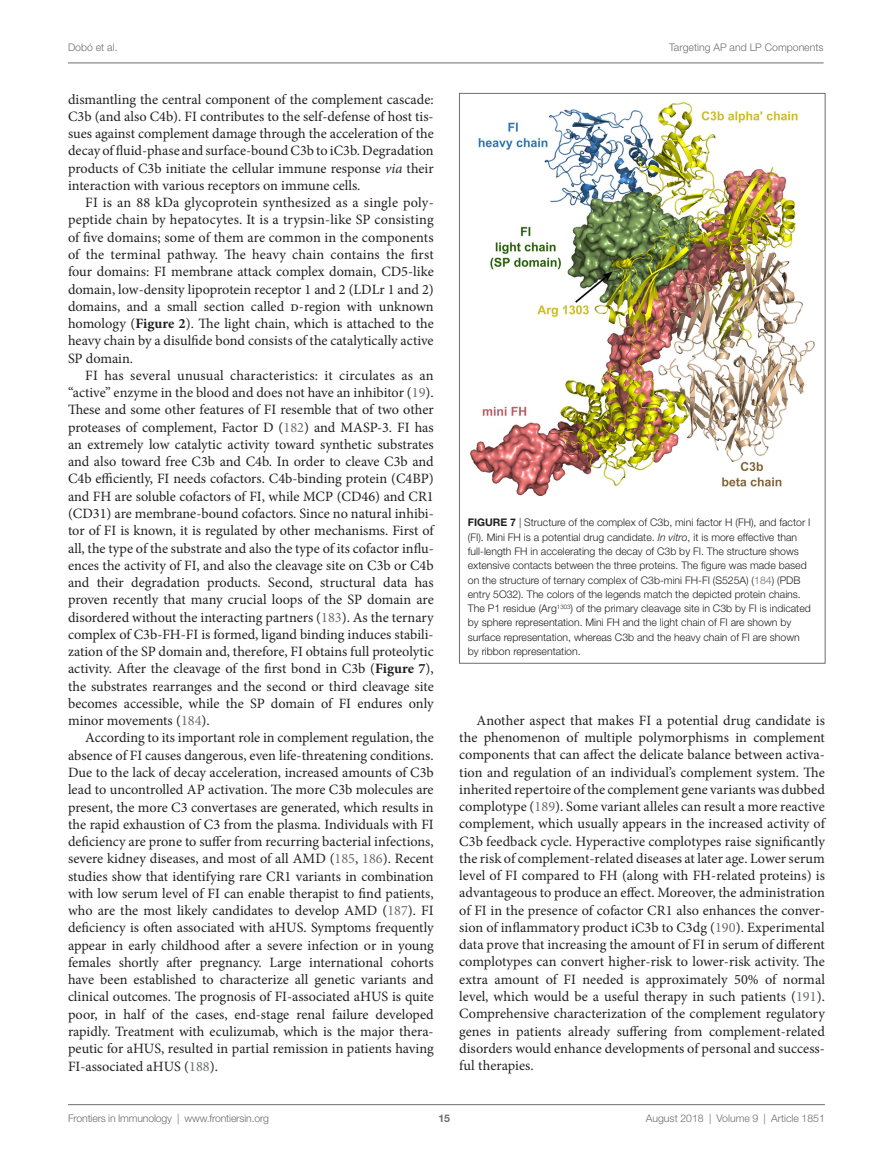
<style>
.page{position:relative;width:893px;height:1170px;background:#fff}
.page>*{position:absolute;margin:0;border:0;box-sizing:border-box;transform-origin:0 0}
.t1{font:14.25px/17.2px "Minion Pro";color:#231f20;text-align:justify}
.t2{font:300 10.5px/14.2px "Helvetica Neue LT Std";color:#231f20}
.t3{font:300 10.5px "Helvetica Neue LT Std";color:#6c6d70}
.t4{font:700 10.5px "Helvetica Neue LT Std";color:#6c6d70}
.s1{font-style:italic}
.s2{font-weight:700}
.s3{color:#6c6d70}
</style>
<div class="page">
<img style="left:470px;top:102px;width:345px;height:394px">
<hr style="left:68px;top:1104px;width:757px;height:1px;background:#6c6d70">
<hr style="left:68px;top:63px;width:755px;height:1px;background:#6c6d70">
<p class="t3" style="left:68px;top:41px;width:51px">Dobó et al.</p>
<p class="t3" style="left:669px;top:41px;width:156px">Targeting AP and LP Components</p>
<p class="t1" style="left:68px;top:90px;width:367px">dismantling the central component of the complement cascade:<br>C3b (and also C4b). FI contributes to the self-defense of host tis&shy;sues against complement damage through the acceleration of the decay of fluid-phase and surface-bound C3b to iC3b. Degradation products of C3b initiate the cellular immune response <span class="s1">via</span> their interaction with various receptors on immune cells.</p>
<p class="t1" style="left:68px;top:194px;width:367px;text-indent:17px">FI is an 88 kDa glycoprotein synthesized as a single poly&shy;peptide chain by hepatocytes. It is a trypsin-like SP consisting of five domains; some of them are common in the components of the terminal pathway. The heavy chain contains the first four domains: FI membrane attack complex domain, CD5-like domain, low-density lipoprotein receptor 1 and 2 (LDLr 1 and 2) domains, and a small section called d-region with unknown homology (<span class="s2">Figure 2</span>). The light chain, which is attached to the heavy chain by a disulfide bond consists of the catalytically active SP domain.</p>
<p class="t1" style="left:68px;top:367px;width:367px;text-indent:17px">FI has several unusual characteristics: it circulates as an “active” enzyme in the blood and does not have an inhibitor (<span class="s3">19</span>).<br>These and some other features of FI resemble that of two other proteases of complement, Factor D (<span class="s3">182</span>) and MASP-3. FI has an extremely low catalytic activity toward synthetic substrates and also toward free C3b and C4b. In order to cleave C3b and C4b efficiently, FI needs cofactors. C4b-binding protein (C4BP) and FH are soluble cofactors of FI, while MCP (CD46) and CR1 (CD31) are membrane-bound cofactors. Since no natural inhibi&shy;tor of FI is known, it is regulated by other mechanisms. First of all, the type of the substrate and also the type of its cofactor influ&shy;ences the activity of FI, and also the cleavage site on C3b or C4b and their degradation products. Second, structural data has proven recently that many crucial loops of the SP domain are disordered without the interacting partners (<span class="s3">183</span>). As the ternary complex of C3b-FH-FI is formed, ligand binding induces stabili&shy;zation of the SP domain and, therefore, FI obtains full proteolytic activity. After the cleavage of the first bond in C3b (<span class="s2">Figure 7</span>), the substrates rearranges and the second or third cleavage site becomes accessible, while the SP domain of FI endures only minor movements (<span class="s3">184</span>).</p>
<p class="t1" style="left:68px;top:729px;width:367px;text-indent:17px">According to its important role in complement regulation, the absence of FI causes dangerous, even life-threatening conditions.<br>Due to the lack of decay acceleration, increased amounts of C3b lead to uncontrolled AP activation. The more C3b molecules are present, the more C3 convertases are generated, which results in the rapid exhaustion of C3 from the plasma. Individuals with FI deficiency are prone to suffer from recurring bacterial infections, severe kidney diseases, and most of all AMD (<span class="s3">185</span>, <span class="s3">186</span>). Recent studies show that identifying rare CR1 variants in combination with low serum level of FI can enable therapist to find patients, who are the most likely candidates to develop AMD (<span class="s3">187</span>). FI deficiency is often associated with aHUS. Symptoms frequently appear in early childhood after a severe infection or in young females shortly after pregnancy. Large international cohorts have been established to characterize all genetic variants and clinical outcomes. The prognosis of FI-associated aHUS is quite poor, in half of the cases, end-stage renal failure developed rapidly. Treatment with eculizumab, which is the major thera&shy;peutic for aHUS, resulted in partial remission in patients having FI-associated aHUS (<span class="s3">188</span>).</p>
<p class="t2" style="left:468px;top:515px;width:344px"><span class="s2">FIGURE 7</span> | Structure of the complex of C3b, mini factor H (FH), and factor I (FI). Mini FH is a potential drug candidate. <span class="s1">In vitro</span>, it is more effective than full-length FH in accelerating the decay of C3b by FI. The structure shows extensive contacts between the three proteins. The figure was made based on the structure of ternary complex of C3b-mini FH-FI (S525A) (<span class="s3">184</span>) (PDB entry 5O32). The colors of the legends match the depicted protein chains.<br>The P1 residue (Arg<sup>1303</sup>) of the primary cleavage site in C3b by FI is indicated by sphere representation. Mini FH and the light chain of FI are shown by surface representation, whereas C3b and the heavy chain of FI are shown by ribbon representation.</p>
<p class="t1" style="left:459px;top:711px;width:367px;text-indent:17px">Another aspect that makes FI a potential drug candidate is the phenomenon of multiple polymorphisms in complement components that can affect the delicate balance between activa&shy;tion and regulation of an individual’s complement system. The inherited repertoire of the complement gene variants was dubbed complotype (<span class="s3">189</span>). Some variant alleles can result a more reactive complement, which usually appears in the increased activity of C3b feedback cycle. Hyperactive complotypes raise significantly the risk of complement-related diseases at later age. Lower serum level of FI compared to FH (along with FH-related proteins) is advantageous to produce an effect. Moreover, the administration of FI in the presence of cofactor CR1 also enhances the conver&shy;sion of inflammatory product iC3b to C3dg (<span class="s3">190</span>). Experimental data prove that increasing the amount of FI in serum of different complotypes can convert higher-risk to lower-risk activity. The extra amount of FI needed is approximately 50% of normal level, which would be a useful therapy in such patients (<span class="s3">191</span>).<br>Comprehensive characterization of the complement regulatory genes in patients already suffering from complement-related disorders would enhance developments of personal and success&shy;ful therapies.</p>
<p class="t3" style="left:68px;top:1111px;width:203px">Frontiers in Immunology | www.frontiersin.org</p>
<p class="t3" style="left:646px;top:1111px;width:181px">August 2018 | Volume 9 | Article 1851</p>
<p class="t4" style="left:439px;top:1111px;width:13px">15</p>
</div>
